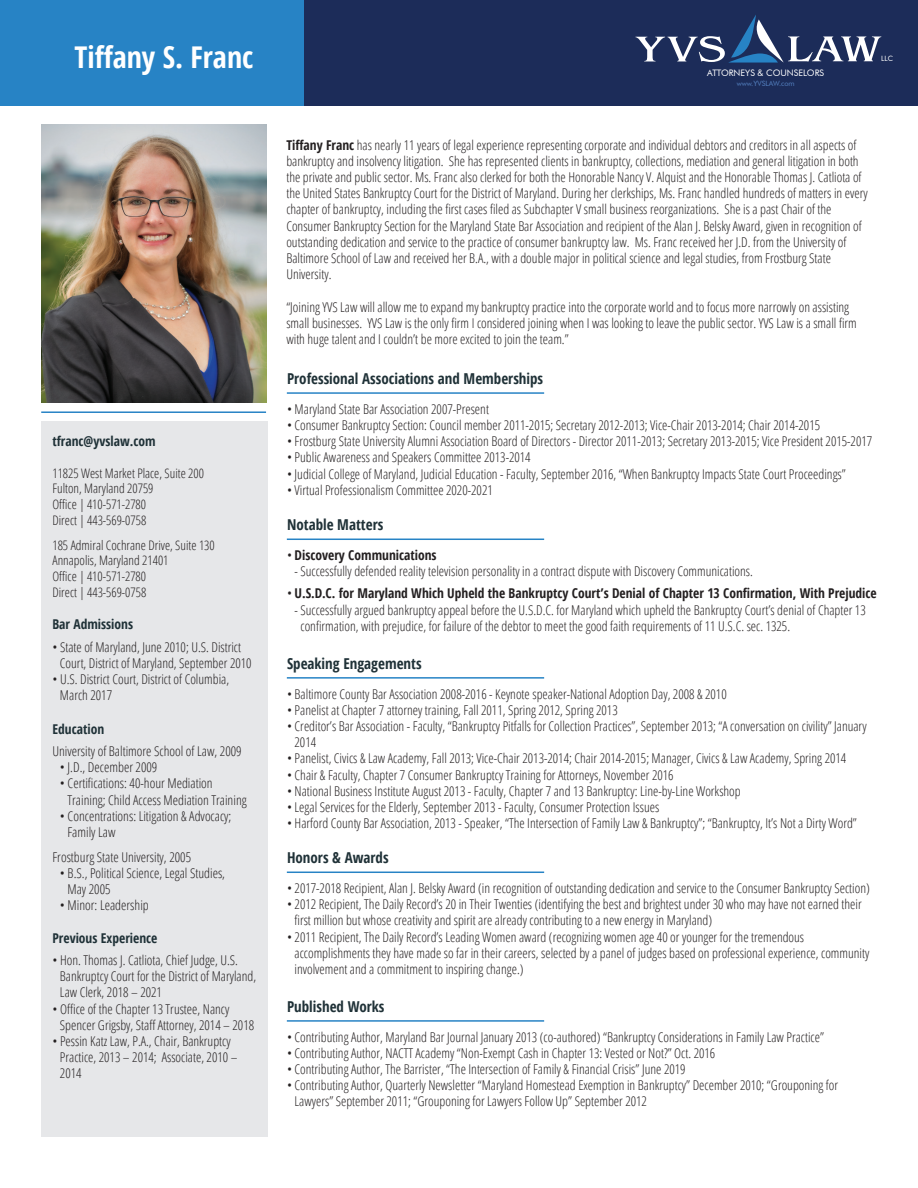
<style>
.page{position:relative;width:918px;height:1188px;background:#fff}
.page>*{position:absolute;margin:0;border:0;box-sizing:border-box;transform-origin:0 0}
.t1{font:700 condensed 30px "Open Sans";color:#fff}
.t2{font:700 condensed 15px "Open Sans";color:#1f3137}
.t3{font:300 condensed 13.5px/16.2px "Open Sans";color:#231f20}
.t4{font:700 condensed 13.5px "Open Sans";color:#231f20}
.t5{font:700 condensed 13.5px "Open Sans";color:#1f3137}
.t6{font:300 condensed 13.2px/15.8px "Open Sans";color:#231f20}
.t7{font:9px "Futura BT";color:#fff}
.t8{font:7.35px "Futura BT";color:#5582c2}
.t9{font:7.35px "Futura BT";color:#fff}
.s1{font-weight:700}
.s2{font-weight:300}
</style>
<div class="page">
<div style="left:0;top:0;width:918px;height:106px;background:#1c2c59"></div>
<hr style="left:287px;top:392px;width:257px;height:2px;background:#2783c5">
<hr style="left:287px;top:677px;width:257px;height:2px;background:#2783c5">
<hr style="left:287px;top:872px;width:257px;height:1px;background:#2783c5">
<hr style="left:287px;top:1020px;width:257px;height:2px;background:#2783c5">
<hr style="left:287px;top:539px;width:257px;height:1px;background:#2783c5">
<div style="left:0;top:0;width:304px;height:106px;background:#2783c5"></div>
<div style="left:41px;top:422px;width:227px;height:715px;background:#e6e7e9"></div>
<hr style="left:41px;top:411px;width:225px;height:2px;background:#2783c5">
<img style="left:41px;top:125px;width:225px;height:278px">
<svg style="left:635px;top:15px;width:246px;height:48px"></svg>
<h1 class="t1" style="left:75px;top:36px;width:180px">Tiffany S. Franc</h1>
<p class="t5" style="left:52px;top:431px;width:105px">tfranc@yvslaw.com</p>
<p class="t6" style="left:52px;top:465px;width:153px">11825 West Market Place, Suite 200<br>Fulton, Maryland 20759<br>Office | 410-571-2780<br>Direct | 443-569-0758</p>
<p class="t6" style="left:52px;top:537px;width:164px">185 Admiral Cochrane Drive, Suite 130<br>Annapolis, Maryland 21401<br>Office | 410-571-2780<br>Direct | 443-569-0758</p>
<p class="t5" style="left:52px;top:615px;width:82px">Bar Admissions</p>
<p class="t3" style="left:60px;top:638px;width:193px;text-indent:-8px">• State of Maryland, June 2010; U.S. District<br>Court, District of Maryland, September 2010</p>
<p class="t3" style="left:60px;top:670px;width:171px;text-indent:-8px">• U.S. District Court, District of Columbia,<br>March 2017</p>
<p class="t5" style="left:52px;top:719px;width:53px">Education</p>
<p class="t3" style="left:52px;top:742px;width:191px">University of Baltimore School of Law, 2009</p>
<p class="t3" style="left:60px;top:759px;width:99px">• J.D., December 2009</p>
<p class="t3" style="left:67px;top:775px;width:181px;text-indent:-8px">• Certifications: 40-hour Mediation<br>Training; Child Access Mediation Training</p>
<p class="t3" style="left:67px;top:807px;width:165px;text-indent:-8px">• Concentrations: Litigation &amp; Advocacy;<br>Family Law</p>
<p class="t3" style="left:52px;top:848px;width:140px">Frostburg State University, 2005</p>
<p class="t3" style="left:67px;top:865px;width:159px;text-indent:-8px">• B.S., Political Science, Legal Studies,<br>May 2005</p>
<p class="t3" style="left:60px;top:897px;width:90px">• Minor: Leadership</p>
<p class="t5" style="left:52px;top:929px;width:107px">Previous Experience</p>
<p class="t3" style="left:60px;top:952px;width:198px;text-indent:-8px">• Hon. Thomas J. Catliota, Chief Judge, U.S.<br>Bankruptcy Court for the District of Maryland,<br>Law Clerk, 2018 – 2021</p>
<p class="t3" style="left:60px;top:1000px;width:196px;text-indent:-8px">• Office of the Chapter 13 Trustee, Nancy<br>Spencer Grigsby, Staff Attorney, 2014 – 2018</p>
<p class="t3" style="left:60px;top:1033px;width:179px;text-indent:-8px">• Pessin Katz Law, P.A., Chair, Bankruptcy<br>Practice, 2013 – 2014; Associate, 2010 –<br>2014</p>
<p class="t7" style="left:707px;top:68px;width:118px">ATTORNEYS &amp; COUNSELORS</p>
<p class="t8" style="left:737px;top:79px;width:60px">www.YVSLAW.com</p>
<p class="t9" style="left:881px;top:54px;width:13px">LLC</p>
<p class="t3" style="left:286px;top:136px;width:583px"><span class="s1">Tiffany Franc</span> has nearly 11 years of legal experience representing corporate and individual debtors and creditors in all aspects of bankruptcy and insolvency litigation. She has represented clients in bankruptcy, collections, mediation and general litigation in both the private and public sector. Ms. Franc also clerked for both the Honorable Nancy V. Alquist and the Honorable Thomas J. Catliota of the United States Bankruptcy Court for the District of Maryland. During her clerkships, Ms. Franc handled hundreds of matters in every chapter of bankruptcy, including the first cases filed as Subchapter V small business reorganizations. She is a past Chair of the Consumer Bankruptcy Section for the Maryland State Bar Association and recipient of the Alan J. Belsky Award, given in recognition of outstanding dedication and service to the practice of consumer bankruptcy law. Ms. Franc received her J.D. from the University of Baltimore School of Law and received her B.A., with a double major in political science and legal studies, from Frostburg State University.</p>
<p class="t3" style="left:286px;top:298px;width:572px">“Joining YVS Law will allow me to expand my bankruptcy practice into the corporate world and to focus more narrowly on assisting small businesses. YVS Law is the only firm I considered joining when I was looking to leave the public sector. YVS Law is a small firm with huge talent and I couldn’t be more excited to join the team.”</p>
<p class="t2" style="left:287px;top:368px;width:258px">Professional Associations and Memberships</p>
<p class="t3" style="left:287px;top:400px;width:203px">• Maryland State Bar Association 2007-Present</p>
<p class="t3" style="left:287px;top:417px;width:535px">• Consumer Bankruptcy Section: Council member 2011-2015; Secretary 2012-2013; Vice-Chair 2013-2014; Chair 2014-2015</p>
<p class="t3" style="left:287px;top:433px;width:587px">• Frostburg State University Alumni Association Board of Directors - Director 2011-2013; Secretary 2013-2015; Vice President 2015-2017</p>
<p class="t3" style="left:287px;top:449px;width:245px">• Public Awareness and Speakers Committee 2013-2014</p>
<p class="t3" style="left:287px;top:465px;width:560px">• Judicial College of Maryland, Judicial Education - Faculty, September 2016, “When Bankruptcy Impacts State Court Proceedings”</p>
<p class="t3" style="left:287px;top:481px;width:207px">• Virtual Professionalism Committee 2020-2021</p>
<p class="t2" style="left:287px;top:514px;width:98px">Notable Matters</p>
<p class="t4" style="left:287px;top:546px;width:151px"><span class="s2">•</span> Discovery Communications</p>
<p class="t3" style="left:295px;top:563px;width:460px">- Successfully defended reality television personality in a contract dispute with Discovery Communications.</p>
<p class="t4" style="left:287px;top:584px;width:591px"><span class="s2">•</span> U.S.D.C. for Maryland Which Upheld the Bankruptcy Court’s Denial of Chapter 13 Confirmation, With Prejudice</p>
<p class="t3" style="left:301px;top:601px;width:567px;text-indent:-6px">- Successfully argued bankruptcy appeal before the U.S.D.C. for Maryland which upheld the Bankruptcy Court’s denial of Chapter 13 confirmation, with prejudice, for failure of the debtor to meet the good faith requirements of 11 U.S.C. sec. 1325.</p>
<p class="t2" style="left:287px;top:653px;width:136px">Speaking Engagements</p>
<p class="t3" style="left:287px;top:685px;width:441px">• Baltimore County Bar Association 2008-2016 - Keynote speaker-National Adoption Day, 2008 &amp; 2010</p>
<p class="t3" style="left:287px;top:701px;width:332px">• Panelist at Chapter 7 attorney training, Fall 2011, Spring 2012, Spring 2013</p>
<p class="t3" style="left:295px;top:718px;width:574px;text-indent:-8px">• Creditor’s Bar Association - Faculty, “Bankruptcy Pitfalls for Collection Practices”, September 2013; “A conversation on civility” January<br>2014</p>
<p class="t3" style="left:287px;top:750px;width:561px">• Panelist, Civics &amp; Law Academy, Fall 2013; Vice-Chair 2013-2014; Chair 2014-2015; Manager, Civics &amp; Law Academy, Spring 2014</p>
<p class="t3" style="left:287px;top:766px;width:388px">• Chair &amp; Faculty, Chapter 7 Consumer Bankruptcy Training for Attorneys, November 2016</p>
<p class="t3" style="left:287px;top:782px;width:455px">• National Business Institute August 2013 - Faculty, Chapter 7 and 13 Bankruptcy: Line-by-Line Workshop</p>
<p class="t3" style="left:287px;top:799px;width:374px">• Legal Services for the Elderly, September 2013 - Faculty, Consumer Protection Issues</p>
<p class="t3" style="left:287px;top:815px;width:571px">• Harford County Bar Association, 2013 - Speaker, “The Intersection of Family Law &amp; Bankruptcy”; “Bankruptcy, It’s Not a Dirty Word”</p>
<p class="t2" style="left:287px;top:847px;width:103px">Honors &amp; Awards</p>
<p class="t3" style="left:287px;top:880px;width:584px">• 2017-2018 Recipient, Alan J. Belsky Award (in recognition of outstanding dedication and service to the Consumer Bankruptcy Section)</p>
<p class="t3" style="left:295px;top:896px;width:569px;text-indent:-8px">• 2012 Recipient, The Daily Record’s 20 in Their Twenties (identifying the best and brightest under 30 who may have not earned their first million but whose creativity and spirit are already contributing to a new energy in Maryland)</p>
<p class="t3" style="left:295px;top:928px;width:576px;text-indent:-8px">• 2011 Recipient, The Daily Record’s Leading Women award (recognizing women age 40 or younger for the tremendous accomplishments they have made so far in their careers, selected by a panel of judges based on professional experience, community involvement and a commitment to inspiring change.)</p>
<p class="t2" style="left:287px;top:996px;width:99px">Published Works</p>
<p class="t3" style="left:287px;top:1028px;width:538px">• Contributing Author, Maryland Bar Journal January 2013 (co-authored) “Bankruptcy Considerations in Family Law Practice”</p>
<p class="t3" style="left:287px;top:1044px;width:430px">• Contributing Author, NACTT Academy “Non-Exempt Cash in Chapter 13: Vested or Not?” Oct. 2016</p>
<p class="t3" style="left:287px;top:1061px;width:400px">• Contributing Author, The Barrister, “The Intersection of Family &amp; Financial Crisis” June 2019</p>
<p class="t3" style="left:295px;top:1077px;width:545px;text-indent:-8px">• Contributing Author, Quarterly Newsletter “Maryland Homestead Exemption in Bankruptcy” December 2010; “Grouponing for<br>Lawyers” September 2011; “Grouponing for Lawyers Follow Up” September 2012</p>
</div>
